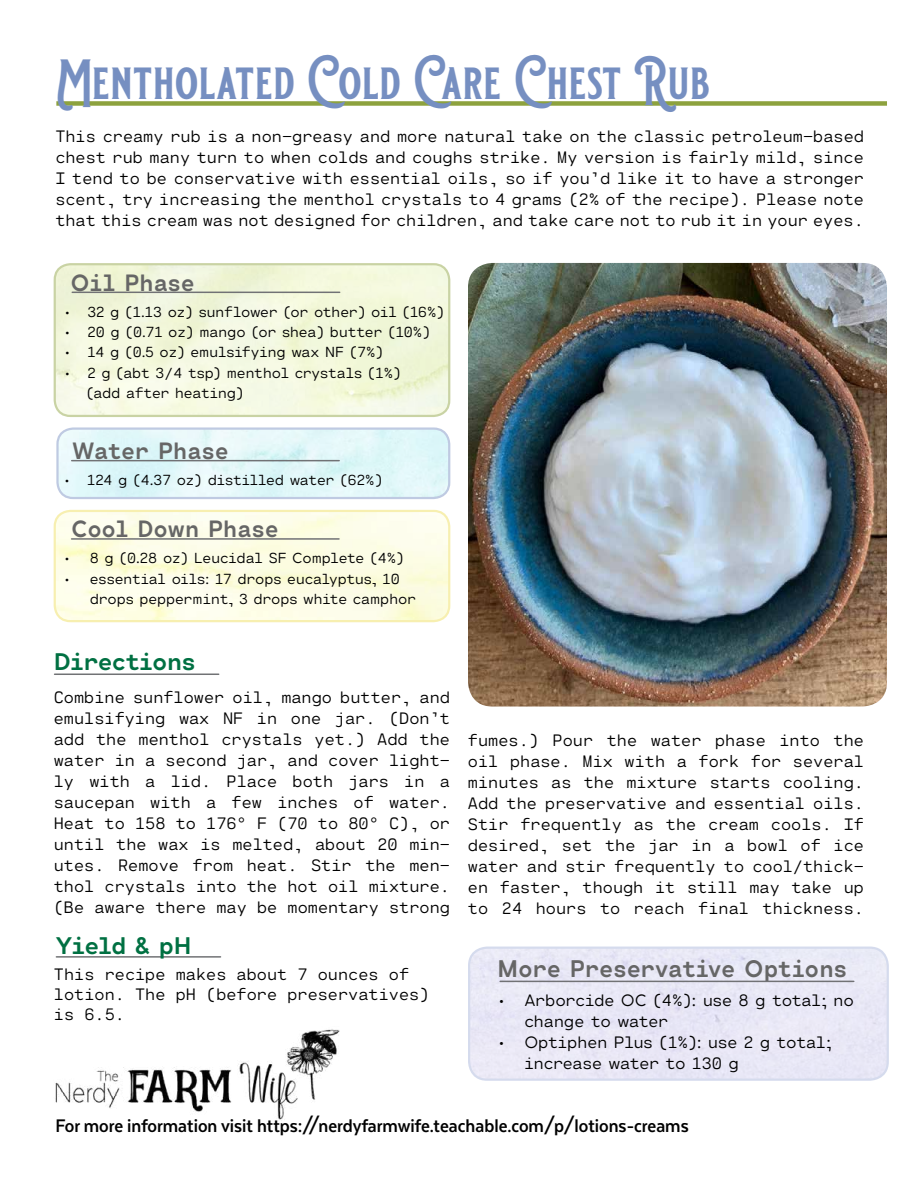
<style>
.page{position:relative;width:918px;height:1188px;background:#fff}
.page>*{position:absolute;margin:0;border:0;box-sizing:border-box;transform-origin:0 0}
.t1{font:700 45px "Blackriver";color:#768fc1}
.t2{font:700 24px "Cartograph Sans CF";letter-spacing:-.01em;color:#666;scale:.96 1}
.t3{font:700 24px "Cartograph Sans CF";letter-spacing:-.035em;color:#007042}
.t4{font:700 23.55px "Cartograph Sans CF";color:#666;scale:.96 1}
.t5{font:700 21px "Texta Narrow";color:#000}
.t6{font:16.5px/21px "Cartograph Mono CF";color:#000;text-align:justify}
.t7{font:16.5px/21px "Cartograph Sans CF";color:#000}
.t8{font:14.55px/20.4px "Cartograph Sans CF";color:#000}
</style>
<div class="page">
<div style="left:54px;top:263px;width:396px;height:154px;border:2px solid #8da23e;border-radius:16px"></div>
<hr style="left:72px;top:292px;width:268px;height:1px;background:#717275">
<div style="left:56px;top:427px;width:394px;height:72px;border:2px solid #768fc1;border-radius:16px"></div>
<hr style="left:72px;top:460px;width:267px;height:1px;background:#717275">
<div style="left:54px;top:510px;width:396px;height:112px;border:2px solid #eede57;border-radius:16px"></div>
<hr style="left:72px;top:538px;width:267px;height:2px;background:#717275">
<hr style="left:55px;top:674px;width:164px;height:1px;background:#717275">
<div style="left:468px;top:947px;width:421px;height:134px;border:2px solid #96a5d4;border-radius:18px"></div>
<hr style="left:500px;top:981px;width:354px;height:1px;background:#717275">
<hr style="left:56px;top:956px;width:165px;height:2px;background:#717275">
<img style="left:468px;top:263px;width:419px;height:444px">
<div style="left:56px;top:101px;width:831px;height:5px;background:#8da23e"></div>
<img style="left:55px;top:1029px;width:285px;height:92px">
<h1 class="t1" style="left:56px;top:49px;width:655px">Mentholated Cold Care Chest Rub</h1>
<p class="t6" style="left:55px;top:126px;width:810px">This creamy rub is a non-greasy and more natural take on the classic petroleum-based chest rub many turn to when colds and coughs strike. My version is fairly mild, since I tend to be conservative with essential oils, so if you’d like it to have a stronger scent, try increasing the menthol crystals to 4 grams (2% of the recipe). Please note that this cream was not designed for children, and take care not to rub it in your eyes.</p>
<h3 class="t4" style="left:70px;top:268px;width:131px">Oil Phase</h3>
<p class="t8" style="left:64px;top:302px;width:382px">• 32 g (1.13 oz) sunflower (or other) oil (16%)</p>
<p class="t8" style="left:64px;top:322px;width:368px">• 20 g (0.71 oz) mango (or shea) butter (10%)</p>
<p class="t8" style="left:64px;top:343px;width:321px">• 14 g (0.5 oz) emulsifying wax NF (7%)</p>
<p class="t8" style="left:86px;top:363px;width:316px;text-indent:-23px">• 2 g (abt 3/4 tsp) menthol crystals (1%) (add after heating)</p>
<h3 class="t4" style="left:72px;top:437px;width:165px">Water Phase</h3>
<p class="t8" style="left:64px;top:470px;width:320px">• 124 g (4.37 oz) distilled water (62%)</p>
<h3 class="t4" style="left:71px;top:515px;width:218px">Cool Down Phase</h3>
<p class="t8" style="left:64px;top:549px;width:342px">• 8 g (0.28 oz) Leucidal SF Complete (4%)</p>
<p class="t8" style="left:90px;top:569px;width:328px;text-indent:-26px">• essential oils: 17 drops eucalyptus, 10 drops peppermint, 3 drops white camphor</p>
<h2 class="t3" style="left:54px;top:647px;width:143px">Directions</h2>
<p class="t6" style="left:54px;top:687px;width:398px">Combine sunflower oil, mango butter, and emulsifying wax NF in one jar. (Don’t add the menthol crystals yet.) Add the water in a second jar, and cover light&shy;ly with a lid. Place both jars in a saucepan with a few inches of water.<br>Heat to 158 to 176° F (70 to 80° C), or until the wax is melted, about 20 min&shy;utes. Remove from heat. Stir the men&shy;thol crystals into the hot oil mixture. (Be aware there may be momentary strong</p>
<h2 class="t3" style="left:55px;top:931px;width:138px">Yield &amp; pH</h2>
<p class="t6" style="left:54px;top:966px;width:377px;line-height:19.8px;text-align:left">This recipe makes about 7 ounces of lotion. The pH (before preservatives) is 6.5.</p>
<p class="t6" style="left:468px;top:731px;width:398px">fumes.) Pour the water phase into the oil phase. Mix with a fork for several minutes as the mixture starts cooling.<br>Add the preservative and essential oils.<br>Stir frequently as the cream cools. If desired, set the jar in a bowl of ice water and stir frequently to cool/thick&shy;en faster, though it still may take up to 24 hours to reach final thickness.</p>
<h2 class="t2" style="left:497px;top:955px;width:366px">More Preservative Options</h2>
<p class="t7" style="left:524px;top:990px;width:331px;text-indent:-27px">• Arborcide OC (4%): use 8 g total; no change to water</p>
<p class="t7" style="left:524px;top:1032px;width:309px;text-indent:-27px">• Optiphen Plus (1%): use 2 g total; increase water to 130 g</p>
<p class="t5" style="left:56px;top:1115px;width:635px">For more information visit https://nerdyfarmwife.teachable.com/p/lotions-creams</p>
</div>
